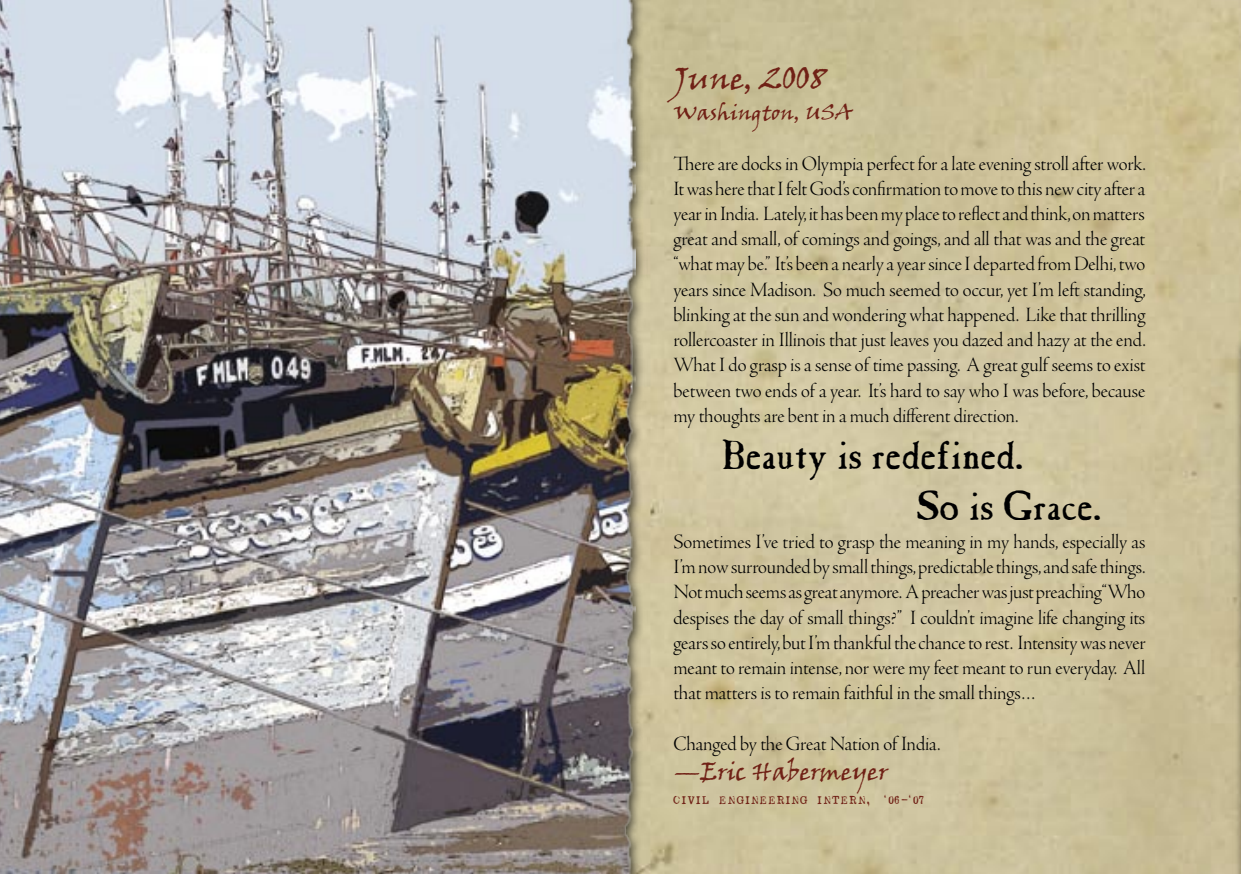
<style>
.page{position:relative;width:1241px;height:874px;background:#fff}
.page>*{position:absolute;margin:0;border:0;box-sizing:border-box;transform-origin:0 0}
.t1{font:42px "Casablanca Antique Plain";color:#000}
.t2{font:31.5px "Viner Hand ITC";color:#702116}
.t3{font:24.5px "Viner Hand ITC";color:#702116}
.t4{font:21px/25.2px "Adobe Jenson Pro Lt Disp";letter-spacing:-.005em;color:#000;text-align:justify}
.t5{font:21px "Viner Hand ITC";color:#702116}
.t6{font:14px "Bebete";color:#702116}
</style>
<div class="page">
<img style="left:648px;top:0;width:593px;height:873px">
<div style="left:1231px;top:304px;width:9px;height:569px;background:#000;opacity:.75"></div>
<div style="left:0;top:0;width:648px;height:873px;background:#000;opacity:.75"></div>
<img style="left:0;top:0;width:635px;height:873px">
<p class="t2" style="left:673px;top:58px;width:154px">June, 2008</p>
<p class="t5" style="left:673px;top:99px;width:180px">Washington, USA</p>
<p class="t4" style="left:673px;top:151px;width:474px">There are docks in Olympia perfect for a late evening stroll after work.<br>It was here that I felt God’s confirmation to move to this new city after a year in India. Lately, it has been my place to reflect and think, on matters great and small, of comings and goings, and all that was and the great “what may be.” It’s been a nearly a year since I departed from Delhi, two years since Madison. So much seemed to occur, yet I’m left standing, blinking at the sun and wondering what happened. Like that thrilling rollercoaster in Illinois that just leaves you dazed and hazy at the end.<br>What I do grasp is a sense of time passing. A great gulf seems to exist between two ends of a year. It’s hard to say who I was before, because my thoughts are bent in a much different direction.</p>
<p class="t1" style="left:721px;top:431px;width:303px">Beauty is redefined.</p>
<p class="t1" style="left:916px;top:481px;width:187px">So is Grace.</p>
<p class="t4" style="left:673px;top:529px;width:474px">Sometimes I’ve tried to grasp the meaning in my hands, especially as I’m now surrounded by small things, predictable things, and safe things.<br>Not much seems as great anymore. A preacher was just preaching “Who despises the day of small things?” I couldn’t imagine life changing its gears so entirely, but I’m thankful the chance to rest. Intensity was never meant to remain intense, nor were my feet meant to run everyday. All that matters is to remain faithful in the small things…</p>
<p class="t4" style="left:673px;top:730px;width:268px">Changed by the Great Nation of India.</p>
<p class="t3" style="left:673px;top:756px;width:216px">—Eric Habermeyer</p>
<p class="t6" style="left:673px;top:790px;width:253px">civil engineering intern, ‘06-‘07</p>
</div>
